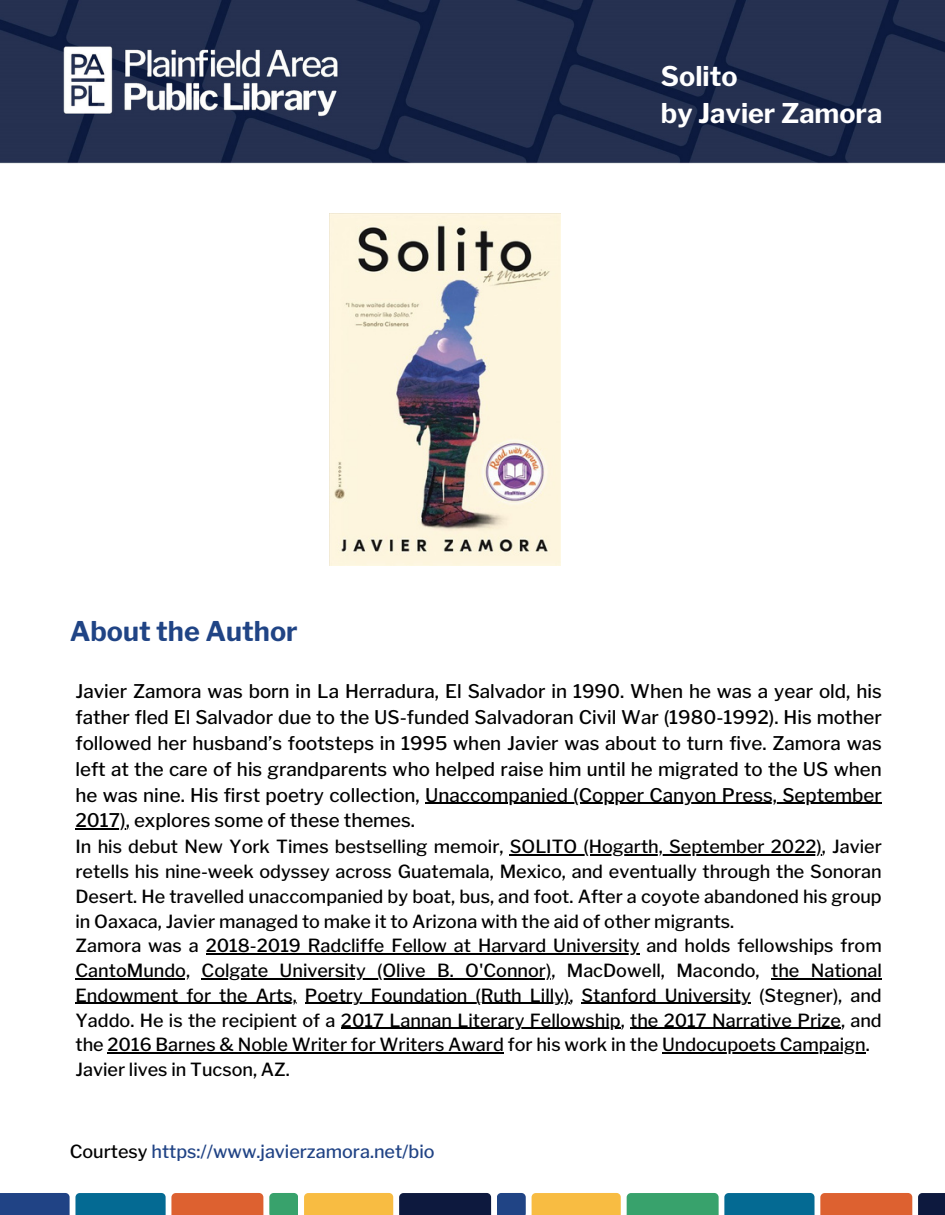
<style>
.page{position:relative;width:945px;height:1215px;background:#fff}
.page>*{position:absolute;margin:0;border:0;box-sizing:border-box;transform-origin:0 0}
.t1{font:700 27px "Libre Franklin";color:#fff}
.t2{font:700 27px "Libre Franklin";color:#204485}
.t3{font:500 18.75px/25.8px "Libre Franklin";color:#000;text-align:justify}
.t4{font:500 18px/24.8px "Libre Franklin";color:#000;text-align:justify}
.t5{font:500 18px "Libre Franklin";color:#204385}
.s1{color:#000}
</style>
<div class="page">
<img style="left:0;top:0;width:945px;height:163px">
<svg style="left:0;top:1193px;width:263px;height:22px;background:#626372"></svg>
<svg style="left:269px;top:1193px;width:29px;height:22px"></svg>
<div style="left:304px;top:1193px;width:89px;height:22px;background:#f8bc42"></div>
<div style="left:399px;top:1193px;width:92px;height:22px;background:#0d193e"></div>
<svg style="left:497px;top:1193px;width:29px;height:22px"></svg>
<div style="left:532px;top:1193px;width:89px;height:22px;background:#f8bc42"></div>
<svg style="left:627px;top:1193px;width:285px;height:22px;background:#657f6b"></svg>
<div style="left:918px;top:1193px;width:27px;height:22px;background:#0d193e"></div>
<img style="left:329px;top:213px;width:232px;height:352px">
<hr style="left:425px;top:803px;width:457px;height:1px;background:#000">
<hr style="left:75px;top:829px;width:51px;height:1px;background:#000">
<hr style="left:510px;top:854px;width:312px;height:2px;background:#000">
<hr style="left:206px;top:953px;width:433px;height:2px;background:#000">
<hr style="left:75px;top:978px;width:115px;height:1px;background:#000">
<hr style="left:202px;top:978px;width:349px;height:1px;background:#000">
<hr style="left:771px;top:978px;width:111px;height:1px;background:#000">
<hr style="left:75px;top:1003px;width:222px;height:1px;background:#000">
<hr style="left:305px;top:1003px;width:264px;height:1px;background:#000">
<hr style="left:582px;top:1003px;width:169px;height:1px;background:#000">
<hr style="left:341px;top:1028px;width:280px;height:1px;background:#000">
<hr style="left:630px;top:1028px;width:211px;height:1px;background:#000">
<hr style="left:108px;top:1052px;width:396px;height:2px;background:#000">
<hr style="left:662px;top:1052px;width:204px;height:2px;background:#000">
<p class="t2" style="left:70px;top:615px;width:230px">About the Author</p>
<p class="t1" style="left:661px;top:59px;width:78px">Solito</p>
<p class="t1" style="left:661px;top:97px;width:223px">by Javier Zamora</p>
<p class="t3" style="left:75px;top:678px;width:808px">Javier Zamora was born in La Herradura, El Salvador in 1990. When he was a year old, his father fled El Salvador due to the US-funded Salvadoran Civil War (1980-1992). His mother followed her husband’s footsteps in 1995 when Javier was about to turn five. Zamora was left at the care of his grandparents who helped raise him until he migrated to the US when he was nine. His first poetry collection, Unaccompanied (Copper Canyon Press, September 2017), explores some of these themes.</p>
<p class="t4" style="left:75px;top:834px;width:808px">In his debut New York Times bestselling memoir, SOLITO (Hogarth, September 2022), Javier retells his nine-week odyssey across Guatemala, Mexico, and eventually through the Sonoran Desert. He travelled unaccompanied by boat, bus, and foot. After a coyote abandoned his group in Oaxaca, Javier managed to make it to Arizona with the aid of other migrants.</p>
<p class="t4" style="left:75px;top:933px;width:808px">Zamora was a 2018-2019 Radcliffe Fellow at Harvard University and holds fellowships from CantoMundo, Colgate University (Olive B. O'Connor), MacDowell, Macondo, the National Endowment for the Arts, Poetry Foundation (Ruth Lilly), Stanford University (Stegner), and Yaddo. He is the recipient of a 2017 Lannan Literary Fellowship, the 2017 Narrative Prize, and the 2016 Barnes &amp; Noble Writer for Writers Award for his work in the Undocupoets Campaign.</p>
<p class="t4" style="left:75px;top:1057px;width:216px">Javier lives in Tucson, AZ.</p>
<p class="t5" style="left:70px;top:1141px;width:366px"><span class="s1">Courtesy</span> https://www.javierzamora.net/bio</p>
</div>
